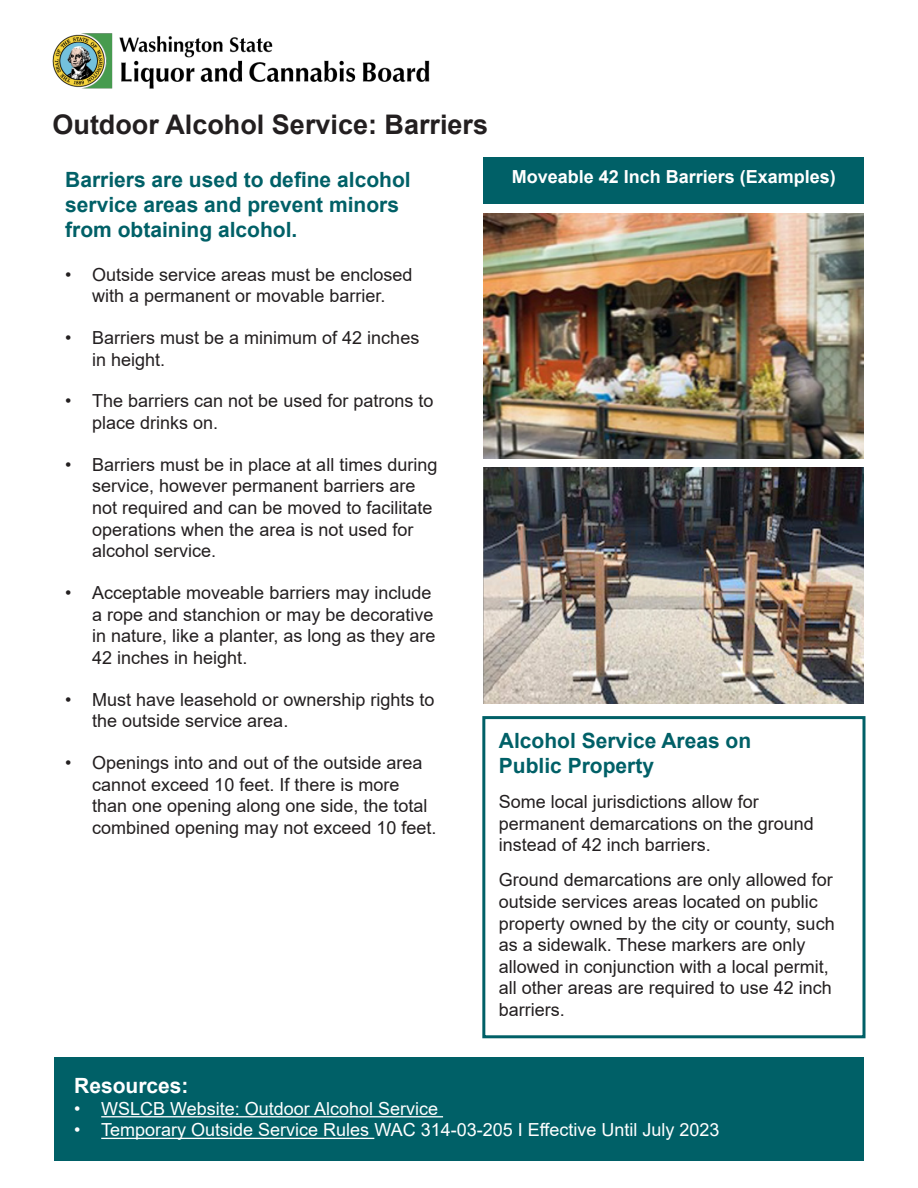
<style>
.page{position:relative;width:918px;height:1188px;background:#fff}
.page>*{position:absolute;margin:0;border:0;box-sizing:border-box;transform-origin:0 0}
.t1{font:700 27px "Arial";color:#231f20}
.t2{font:700 21px/25.2px "Arial";color:#006067}
.t3{font:700 21px "Arial";color:#fff}
.t4{font:18px/21.6px "Arial";color:#231f20}
.t5{font:18px "Arial";color:#fff}
.t6{font:700 18px "Arial";color:#fff}
</style>
<div class="page">
<img style="left:52px;top:33px;width:378px;height:56px">
<div style="left:482px;top:716px;width:384px;height:322px;border:3px solid #006067"></div>
<div style="left:54px;top:1058px;width:810px;height:103px;background:#006067"></div>
<hr style="left:101px;top:1116px;width:342px;height:1px;background:#fff">
<hr style="left:101px;top:1138px;width:273px;height:1px;background:#fff">
<div style="left:484px;top:157px;width:380px;height:47px;background:#006067"></div>
<img style="left:484px;top:213px;width:380px;height:246px">
<img style="left:484px;top:468px;width:380px;height:235px">
<p class="t1" style="left:52px;top:106px;width:437px">Outdoor Alcohol Service: Barriers</p>
<p class="t2" style="left:65px;top:167px;width:347px">Barriers are used to define alcohol service areas and prevent minors from obtaining alcohol.</p>
<p class="t4" style="left:65px;top:263px;width:349px;text-align:center">• Outside service areas must be enclosed with a permanent or movable barrier.</p>
<p class="t4" style="left:92px;top:327px;width:329px;text-indent:-27px">• Barriers must be a minimum of 42 inches in height.</p>
<p class="t4" style="left:92px;top:390px;width:343px;text-indent:-27px">• The barriers can not be used for patrons to place drinks on.</p>
<p class="t4" style="left:92px;top:454px;width:347px;text-indent:-27px">• Barriers must be in place at all times during service, however permanent barriers are not required and can be moved to facilitate operations when the area is not used for alcohol service.</p>
<p class="t4" style="left:92px;top:582px;width:345px;text-indent:-27px">• Acceptable moveable barriers may include a rope and stanchion or may be decorative in nature, like a planter, as long as they are 42 inches in height.</p>
<p class="t4" style="left:92px;top:689px;width:344px;text-indent:-27px">• Must have leasehold or ownership rights to the outside service area.</p>
<p class="t4" style="left:92px;top:752px;width:346px;text-indent:-27px">• Openings into and out of the outside area cannot exceed 10 feet. If there is more than one opening along one side, the total combined opening may not exceed 10 feet.</p>
<p class="t6" style="left:512px;top:164px;width:326px">Moveable 42 Inch Barriers (Examples)</p>
<p class="t2" style="left:499px;top:728px;width:254px">Alcohol Service Areas on<br>Public Property</p>
<p class="t4" style="left:499px;top:791px;width:317px">Some local jurisdictions allow for permanent demarcations on the ground instead of 42 inch barriers.</p>
<p class="t4" style="left:499px;top:869px;width:337px">Ground demarcations are only allowed for outside services areas located on public property owned by the city or county, such as a sidewalk. These markers are only allowed in conjunction with a local permit, all other areas are required to use 42 inch barriers.</p>
<p class="t3" style="left:74px;top:1071px;width:116px">Resources:</p>
<p class="t5" style="left:74px;top:1096px;width:365px">• WSLCB Website: Outdoor Alcohol Service</p>
<p class="t5" style="left:74px;top:1118px;width:647px">• Temporary Outside Service Rules WAC 314-03-205 I Effective Until July 2023</p>
</div>
